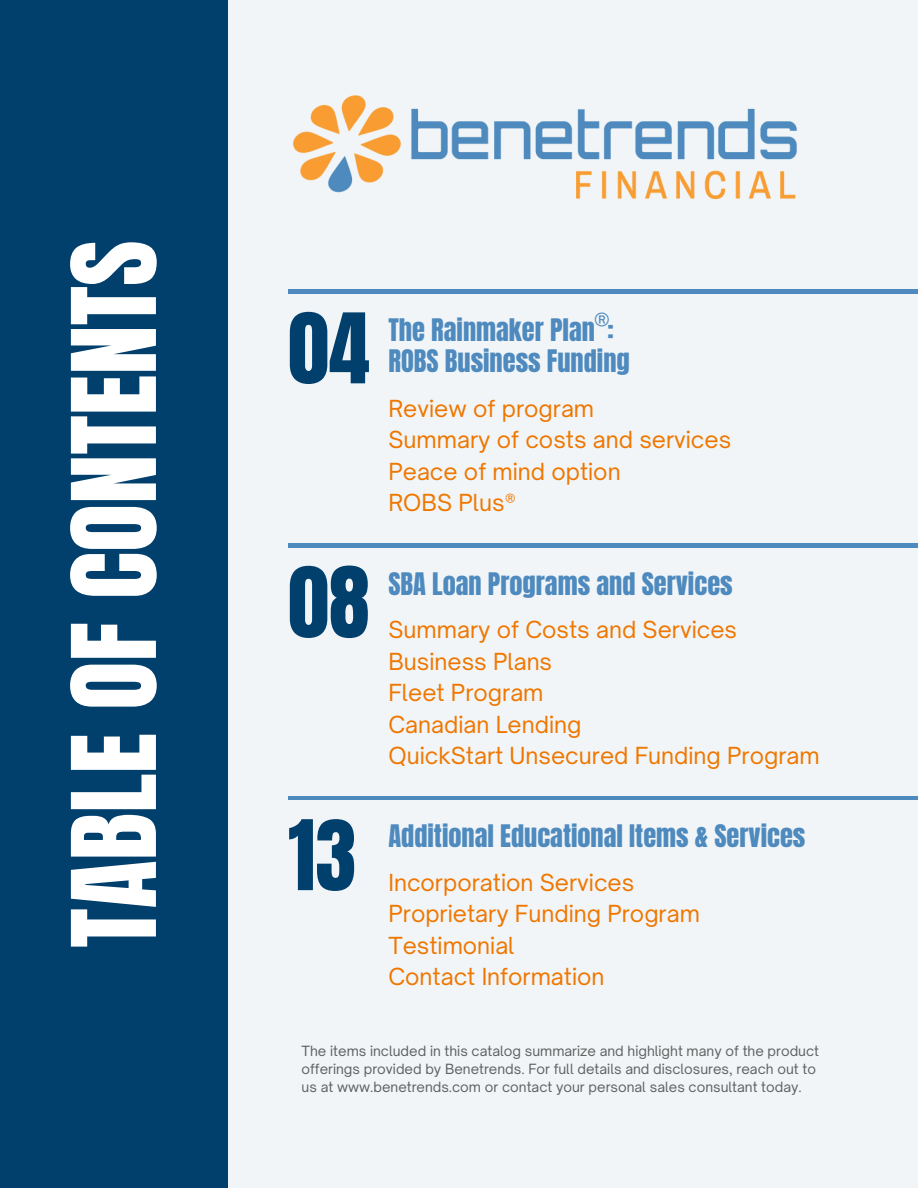
<style>
.page{position:relative;width:918px;height:1188px;background:#f1f5f8}
.page>*{position:absolute;margin:0;border:0;box-sizing:border-box;transform-origin:0 0}
.t1{font:99px "Anton";color:#fff}
.t2{font:82.5px "Anton";color:#013f6d}
.t3{font:34.2px "Open Sauce One";color:#4e8abe}
.t4{font:26.4px/30.9px "Anton";color:#4e8abe}
.t5{font:22.5px/31.5px "Open Sauce One";color:#ef7700}
.t6{font:13.5px/18px "Open Sauce One";color:#606060}
</style>
<div class="page">
<div style="left:0;top:0;width:228px;height:1188px;background:#013f6d"></div>
<hr style="left:288px;top:290px;width:630px;height:3px;background:#4e8abe">
<hr style="left:288px;top:544px;width:630px;height:3px;background:#4e8abe">
<hr style="left:288px;top:797px;width:630px;height:3px;background:#4e8abe">
<img style="left:293px;top:95px;width:504px;height:105px">
<p class="t1" style="left:43px;top:948px;width:709px;rotate:-90deg">TABLE OF CONTENTS</p>
<p class="t2" style="left:288px;top:289px;width:83px">04</p>
<p class="t3" style="left:594px;top:305px;width:18px">®</p>
<p class="t4" style="left:388px;top:315px;width:243px">The Rainmaker Plan :<br>ROBS Business Funding</p>
<h3 class="t5" style="left:388px;top:393px;width:344px">Review of program<br>Summary of costs and services<br>Peace of mind option<br>ROBS Plus®</h3>
<p class="t2" style="left:288px;top:543px;width:83px">08</p>
<h2 class="t4" style="left:388px;top:568px;width:346px">SBA Loan Programs and Services</h2>
<p class="t5" style="left:388px;top:614px;width:433px">Summary of Costs and Services<br>Business Plans<br>Fleet Program<br>Canadian Lending<br>QuickStart Unsecured Funding Program</p>
<p class="t2" style="left:288px;top:796px;width:70px">13</p>
<h2 class="t4" style="left:388px;top:821px;width:419px">Additional Educational Items &amp; Services</h2>
<h3 class="t5" style="left:388px;top:866px;width:313px">Incorporation Services<br>Proprietary Funding Program<br>Testimonial<br>Contact Information</h3>
<p class="t6" style="left:302px;top:1041px;width:519px">The items included in this catalog summarize and highlight many of the product offerings provided by Benetrends. For full details and disclosures, reach out to us at www.benetrends.com or contact your personal sales consultant today.</p>
</div>
